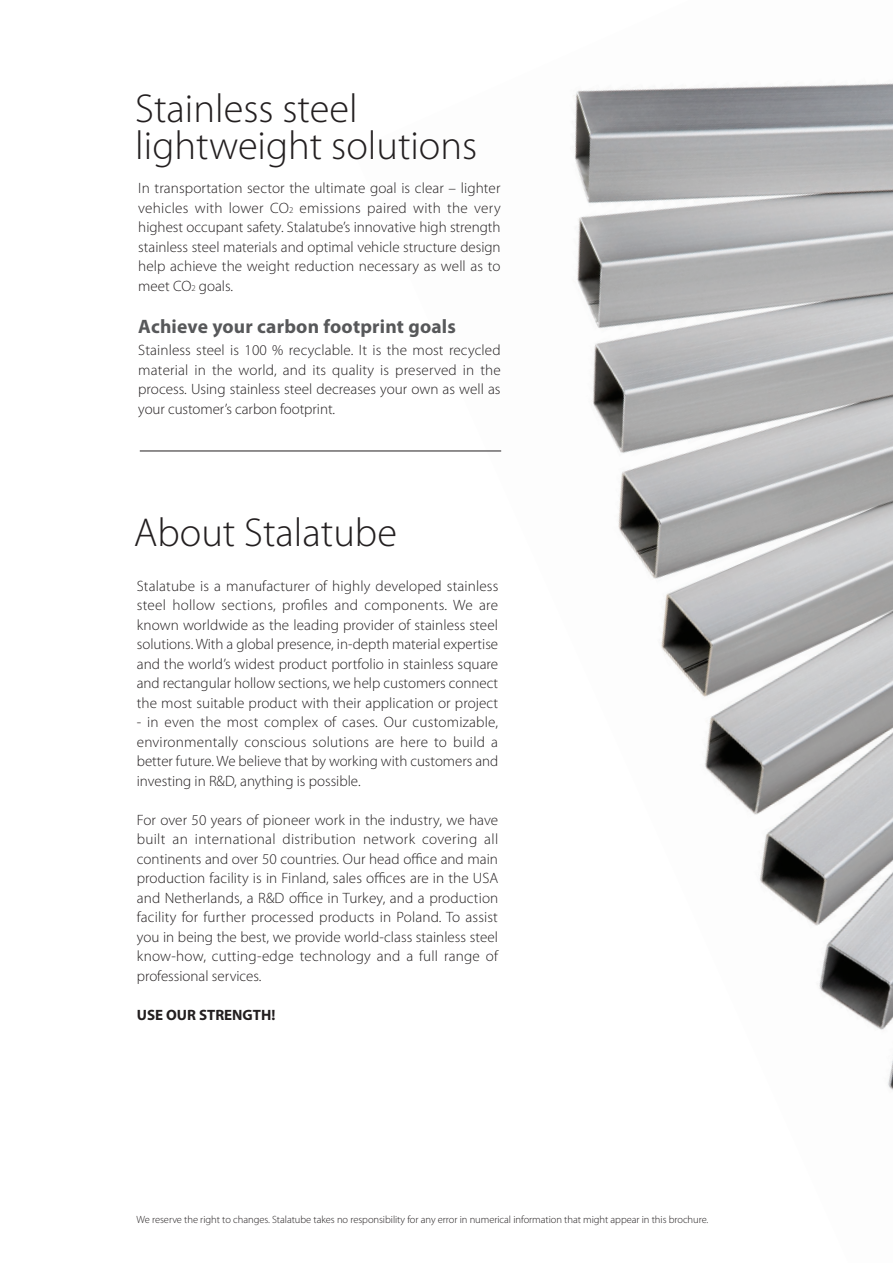
<style>
.page{position:relative;width:893px;height:1263px;background:#fff}
.page>*{position:absolute;margin:0;border:0;box-sizing:border-box;transform-origin:0 0}
.t1{font:300 40.5px/37.5px "Myriad Pro";color:#231f20}
.t2{font:700 19.5px "Myriad Pro";letter-spacing:.01em;color:#57585a}
.t3{font:300 15px/19.5px "Myriad Pro";color:#231f20;text-align:justify}
.t4{font:700 15px "Myriad Pro";color:#231f20}
.t5{font:300 10.5px "Myriad Pro";letter-spacing:-.005em;color:#231f20}
.s1{font-size:8.7px}
</style>
<div class="page">
<img style="left:353px;top:83px;width:540px;height:1007px">
<hr style="left:140px;top:451px;width:361px;height:1px;background:#231f20">
<h1 class="t1" style="left:135px;top:89px;width:344px">Stainless steel lightweight solutions</h1>
<p class="t3" style="left:138px;top:179px;width:364px">In transportation sector the ultimate goal is clear – lighter vehicles with lower CO<span class="s1">2</span> emissions paired with the very highest occupant safety. Stalatube’s innovative high strength stainless steel materials and optimal vehicle structure design help achieve the weight reduction necessary as well as to meet CO<span class="s1">2</span> goals.</p>
<h2 class="t2" style="left:138px;top:313px;width:319px">Achieve your carbon footprint goals</h2>
<p class="t3" style="left:138px;top:340px;width:364px">Stainless steel is 100 % recyclable. It is the most recycled material in the world, and its quality is preserved in the process. Using stainless steel decreases your own as well as your customer’s carbon footprint.</p>
<h1 class="t1" style="left:134px;top:514px;width:265px">About Stalatube</h1>
<p class="t3" style="left:137px;top:576px;width:363px">Stalatube is a manufacturer of highly developed stainless steel hollow sections, profiles and components. We are known worldwide as the leading provider of stainless steel solutions. With a global presence, in-depth material expertise and the world’s widest product portfolio in stainless square and rectangular hollow sections, we help customers connect the most suitable product with their application or project</p>
<p class="t3" style="left:137px;top:712px;width:363px">- in even the most complex of cases. Our customizable, environmentally conscious solutions are here to build a better future. We believe that by working with customers and investing in R&amp;D, anything is possible.</p>
<p class="t3" style="left:137px;top:810px;width:363px">For over 50 years of pioneer work in the industry, we have built an international distribution network covering all continents and over 50 countries. Our head office and main production facility is in Finland, sales offices are in the USA and Netherlands, a R&amp;D office in Turkey, and a production facility for further processed products in Poland. To assist you in being the best, we provide world-class stainless steel know-how, cutting-edge technology and a full range of professional services.</p>
<p class="t4" style="left:137px;top:1005px;width:140px">USE OUR STRENGTH!</p>
<p class="t5" style="left:137px;top:1213px;width:573px">We reserve the right to changes. Stalatube takes no responsibility for any error in numerical information that might appear in this brochure.</p>
</div>
